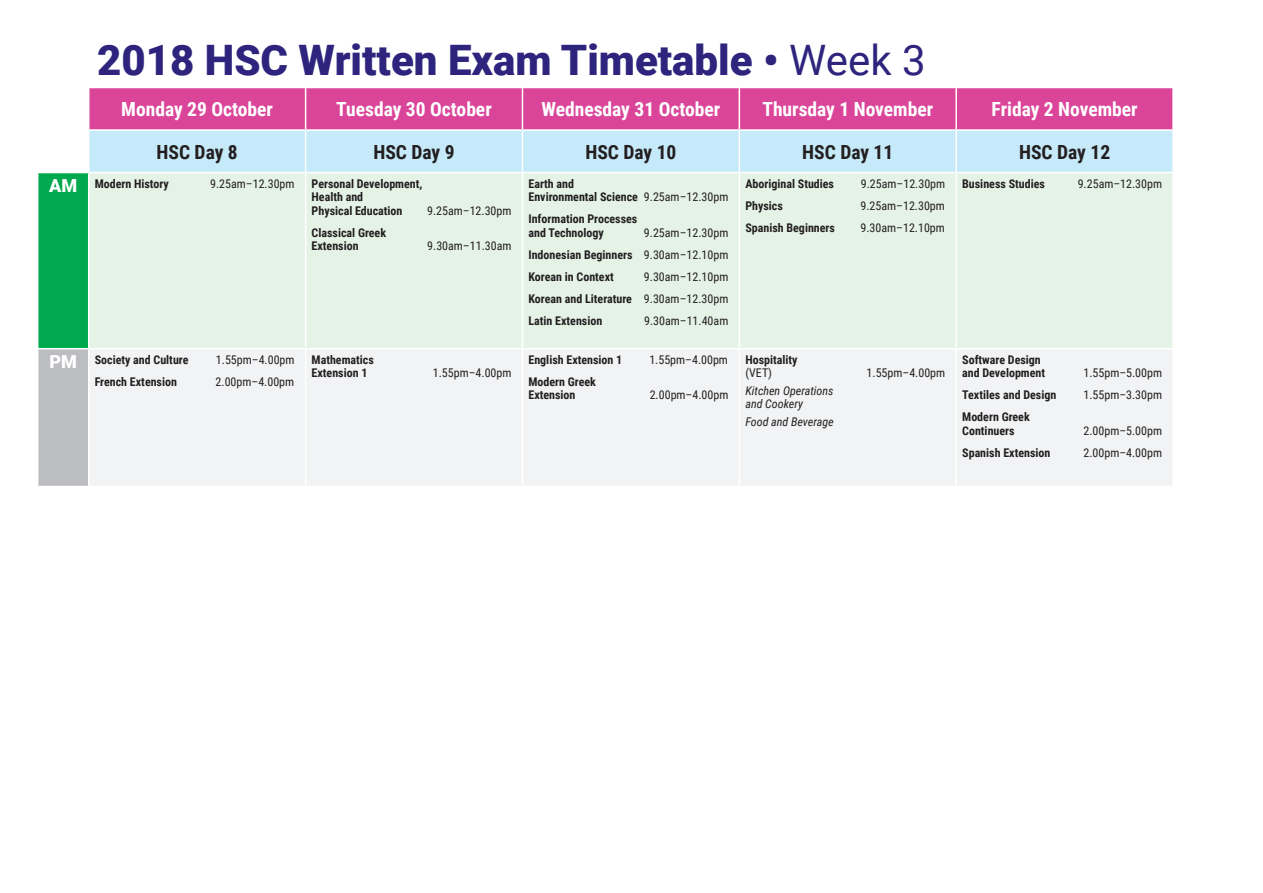
<style>
.page{position:relative;width:1263px;height:893px;background:#fff}
.page>*{position:absolute;margin:0;border:0;box-sizing:border-box;transform-origin:0 0}
.indented_Body_text{font:900 42px "Roboto";color:#2e247d}
.indented_Body_text-2{font:700 19.5px "Roboto Condensed";color:#fff}
.indented_Body_text-3{font:700 19.5px "Roboto Condensed";color:#231f20}
.indented_Body_text-4{font:900 18px "Roboto";color:#fff}
.indented_Body_text-5{font:700 12px/13.5px "Roboto Condensed";color:#231f20}
.indented_Body_text-6{font:12px "Roboto Condensed";color:#231f20}
.indented_Body_text-7{font:italic 12px/13.5px "Roboto Condensed";color:#231f20}
.s1{font-weight:400}
</style>
<div class="page">
<div style="left:89px;top:88px;width:1083px;height:41px;background:#da4599"></div>
<div style="left:89px;top:131px;width:1083px;height:41px;background:#c6eafa"></div>
<div style="left:38px;top:173px;width:51px;height:176px;background:#00a94d"></div>
<div style="left:89px;top:173px;width:1083px;height:175px;background:#e5f3e7"></div>
<div style="left:38px;top:349px;width:51px;height:138px;background:#bcbdc0"></div>
<div style="left:90px;top:350px;width:1082px;height:136px;background:#f2f3f4"></div>
<hr style="left:305px;top:88px;width:1px;height:41px;background:#fff">
<hr style="left:522px;top:88px;width:1px;height:41px;background:#fff">
<hr style="left:739px;top:88px;width:1px;height:41px;background:#fff">
<hr style="left:955px;top:88px;width:2px;height:41px;background:#fff">
<hr style="left:305px;top:131px;width:1px;height:41px;background:#fff">
<hr style="left:522px;top:131px;width:1px;height:41px;background:#fff">
<hr style="left:739px;top:131px;width:1px;height:41px;background:#fff">
<hr style="left:955px;top:131px;width:2px;height:41px;background:#fff">
<hr style="left:88px;top:173px;width:1px;height:175px;background:#fff">
<hr style="left:305px;top:173px;width:1px;height:175px;background:#fff">
<hr style="left:522px;top:173px;width:1px;height:175px;background:#fff">
<hr style="left:739px;top:173px;width:1px;height:175px;background:#fff">
<hr style="left:955px;top:173px;width:2px;height:175px;background:#fff">
<hr style="left:88px;top:349px;width:1px;height:137px;background:#fff">
<hr style="left:305px;top:349px;width:1px;height:137px;background:#fff">
<hr style="left:522px;top:349px;width:1px;height:137px;background:#fff">
<hr style="left:739px;top:349px;width:1px;height:137px;background:#fff">
<hr style="left:955px;top:349px;width:2px;height:137px;background:#fff">
<hr style="left:37px;top:348px;width:52px;height:1px;background:#fff">
<hr style="left:37px;top:486px;width:52px;height:1px;background:#fff">
<p class="indented_Body_text" style="left:97px;top:30px;width:830px">2018 HSC Written Exam Timetable • <span class="s1">Week 3</span></p>
<p class="indented_Body_text-2" style="left:121px;top:95px;width:153px">Monday 29 October</p>
<p class="indented_Body_text-2" style="left:336px;top:95px;width:157px">Tuesday 30 October</p>
<p class="indented_Body_text-2" style="left:541px;top:95px;width:180px">Wednesday 31 October</p>
<p class="indented_Body_text-2" style="left:762px;top:95px;width:172px">Thursday 1 November</p>
<p class="indented_Body_text-2" style="left:992px;top:95px;width:148px">Friday 2 November</p>
<p class="indented_Body_text-3" style="left:157px;top:138px;width:83px">HSC Day 8</p>
<p class="indented_Body_text-3" style="left:373px;top:138px;width:83px">HSC Day 9</p>
<p class="indented_Body_text-3" style="left:585px;top:138px;width:93px">HSC Day 10</p>
<p class="indented_Body_text-3" style="left:802px;top:138px;width:93px">HSC Day 11</p>
<p class="indented_Body_text-3" style="left:1019px;top:138px;width:93px">HSC Day 12</p>
<p class="indented_Body_text-4" style="left:49px;top:173px;width:30px">AM</p>
<p class="indented_Body_text-5" style="left:95px;top:176px;width:76px">Modern History</p>
<p class="indented_Body_text-6" style="left:210px;top:175px;width:86px">9.25am–12.30pm</p>
<p class="indented_Body_text-5" style="left:312px;top:176px;width:112px">Personal Development,<br>Health and<br>Physical Education</p>
<p class="indented_Body_text-6" style="left:427px;top:202px;width:86px">9.25am–12.30pm</p>
<p class="indented_Body_text-5" style="left:312px;top:225px;width:76px">Classical Greek<br>Extension</p>
<p class="indented_Body_text-6" style="left:427px;top:237px;width:86px">9.30am–11.30am</p>
<p class="indented_Body_text-5" style="left:528px;top:176px;width:201px">Earth and<br>Environmental Science <span class="s1">9.25am–12.30pm</span></p>
<p class="indented_Body_text-5" style="left:528px;top:212px;width:110px">Information Processes and Technology</p>
<p class="indented_Body_text-6" style="left:644px;top:224px;width:86px">9.25am–12.30pm</p>
<p class="indented_Body_text-5" style="left:528px;top:247px;width:201px">Indonesian Beginners <span class="s1">9.30am–12.10pm</span></p>
<p class="indented_Body_text-5" style="left:528px;top:269px;width:87px">Korean in Context</p>
<p class="indented_Body_text-6" style="left:644px;top:268px;width:86px">9.30am–12.10pm</p>
<p class="indented_Body_text-5" style="left:528px;top:291px;width:201px">Korean and Literature <span class="s1">9.30am–12.30pm</span></p>
<p class="indented_Body_text-5" style="left:528px;top:313px;width:75px">Latin Extension</p>
<p class="indented_Body_text-6" style="left:644px;top:312px;width:86px">9.30am–11.40am</p>
<p class="indented_Body_text-5" style="left:745px;top:176px;width:90px">Aboriginal Studies</p>
<p class="indented_Body_text-6" style="left:861px;top:175px;width:86px">9.25am–12.30pm</p>
<p class="indented_Body_text-5" style="left:745px;top:198px;width:39px">Physics</p>
<p class="indented_Body_text-6" style="left:860px;top:197px;width:86px">9.25am–12.30pm</p>
<p class="indented_Body_text-5" style="left:745px;top:220px;width:91px">Spanish Beginners</p>
<p class="indented_Body_text-6" style="left:860px;top:219px;width:86px">9.30am–12.10pm</p>
<p class="indented_Body_text-5" style="left:962px;top:176px;width:84px">Business Studies</p>
<p class="indented_Body_text-6" style="left:1078px;top:175px;width:86px">9.25am–12.30pm</p>
<p class="indented_Body_text-4" style="left:49px;top:349px;width:29px">PM</p>
<p class="indented_Body_text-5" style="left:95px;top:352px;width:95px">Society and Culture</p>
<p class="indented_Body_text-6" style="left:216px;top:351px;width:80px">1.55pm–4.00pm</p>
<p class="indented_Body_text-5" style="left:95px;top:374px;width:84px">French Extension</p>
<p class="indented_Body_text-6" style="left:216px;top:373px;width:80px">2.00pm–4.00pm</p>
<p class="indented_Body_text-5" style="left:312px;top:352px;width:64px">Mathematics<br>Extension 1</p>
<p class="indented_Body_text-6" style="left:433px;top:364px;width:80px">1.55pm–4.00pm</p>
<p class="indented_Body_text-5" style="left:528px;top:352px;width:95px">English Extension 1</p>
<p class="indented_Body_text-6" style="left:649px;top:351px;width:80px">1.55pm–4.00pm</p>
<p class="indented_Body_text-5" style="left:528px;top:374px;width:69px">Modern Greek<br>Extension</p>
<p class="indented_Body_text-6" style="left:650px;top:386px;width:80px">2.00pm–4.00pm</p>
<p class="indented_Body_text-5" style="left:745px;top:352px;width:54px">Hospitality <span class="s1">(VET)</span></p>
<p class="indented_Body_text-7" style="left:745px;top:383px;width:90px">Kitchen Operations and Cookery</p>
<p class="indented_Body_text-7" style="left:745px;top:415px;width:90px">Food and Beverage</p>
<p class="indented_Body_text-6" style="left:866px;top:364px;width:80px">1.55pm–4.00pm</p>
<p class="indented_Body_text-5" style="left:962px;top:352px;width:84px">Software Design and Development</p>
<p class="indented_Body_text-6" style="left:1083px;top:364px;width:80px">1.55pm–5.00pm</p>
<p class="indented_Body_text-5" style="left:962px;top:388px;width:96px">Textiles and Design</p>
<p class="indented_Body_text-6" style="left:1083px;top:386px;width:80px">1.55pm–3.30pm</p>
<p class="indented_Body_text-5" style="left:962px;top:410px;width:69px">Modern Greek<br>Continuers</p>
<p class="indented_Body_text-6" style="left:1083px;top:422px;width:80px">2.00pm–5.00pm</p>
<p class="indented_Body_text-5" style="left:962px;top:445px;width:90px">Spanish Extension</p>
<p class="indented_Body_text-6" style="left:1083px;top:444px;width:80px">2.00pm–4.00pm</p>
</div>
